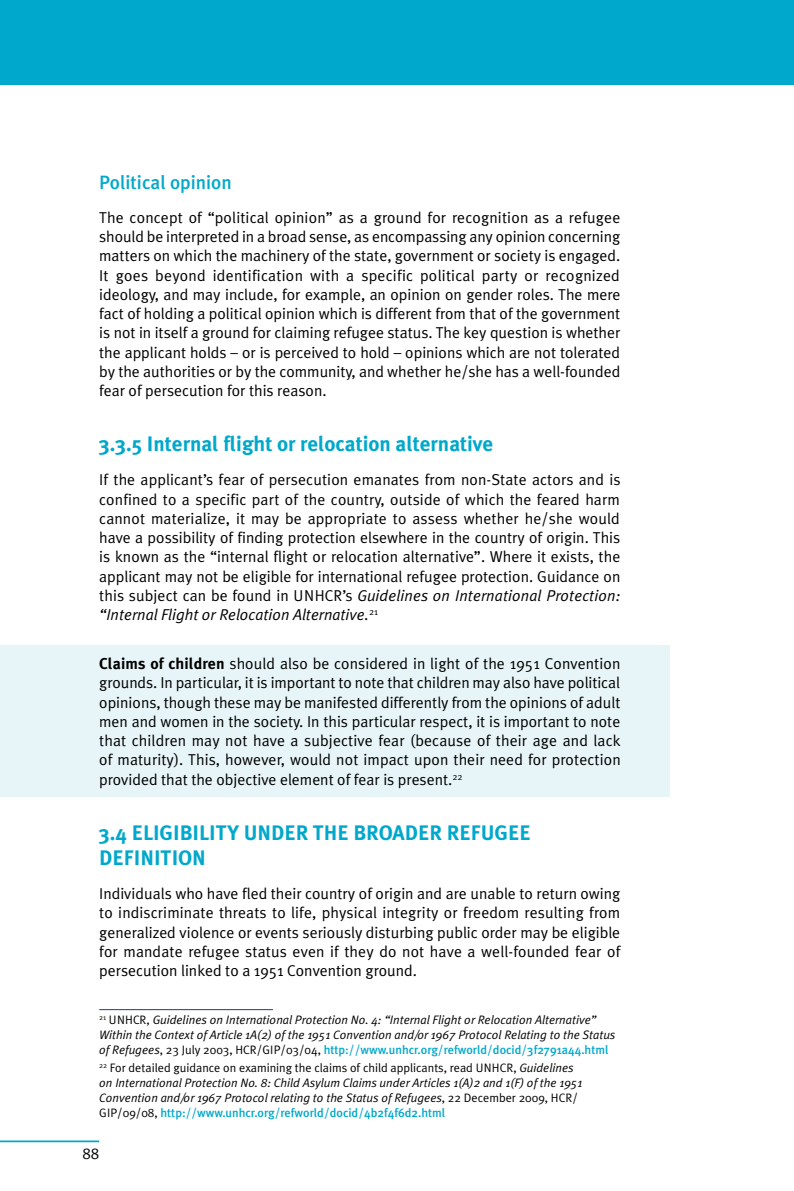
<style>
.page{position:relative;width:794px;height:1191px;background:#fff}
.page>*{position:absolute;margin:0;border:0;box-sizing:border-box;transform-origin:0 0}
.HEADING_2_CH3{font:700 21px/25.2px "Meta Plus";color:#00a8cb}
.Heading_2_-_ch3{font:700 21px "Meta Plus";color:#00a8cb}
.Subheading_-_ch3{font:500 19.25px "Meta Plus";color:#00a8cb}
.Body{font:15.75px/19.2px "Meta Plus Normal";color:#000;text-align:justify}
.Box_title{font:15.75px/19.2px "Meta Plus Normal";color:#000;text-align:justify}
.Footnotes_-_ch1{font:italic 12.25px/14.7px "Meta Plus Normal";color:#000}
.s1{font-style:italic}
.s2{font-family:"Meta Plus";font-weight:700}
.s3{font-style:normal}
.s4{font-family:"Meta Plus";font-weight:500;font-style:normal;color:#00a8cb}
</style>
<div class="page">
<hr style="left:0;top:1140px;width:99px;height:2px;background:#00a8cb">
<div style="left:0;top:0;width:794px;height:84px;background:#00a8cb"></div>
<div style="left:0;top:645px;width:670px;height:151px;background:#e7f5f8"></div>
<hr style="left:99px;top:1009px;width:174px;height:1px;background:#21368b">
<p class="Subheading_-_ch3" style="left:99px;top:171px;width:134px">Political opinion</p>
<p class="Body" style="left:99px;top:208px;width:523px">The concept of “political opinion” as a ground for recognition as a refugee should be interpreted in a broad sense, as encompassing any opinion concerning matters on which the machinery of the state, government or society is engaged.<br>It goes beyond identification with a specific political party or recognized ideology, and may include, for example, an opinion on gender roles. The mere fact of holding a political opinion which is different from that of the government is not in itself a ground for claiming refugee status. The key question is whether the applicant holds – or is perceived to hold – opinions which are not tolerated by the authorities or by the community, and whether he/she has a well-founded fear of persecution for this reason.</p>
<p class="Heading_2_-_ch3" style="left:99px;top:432px;width:395px">3.3.5 Internal flight or relocation alternative</p>
<p class="Body" style="left:99px;top:470px;width:523px">If the applicant’s fear of persecution emanates from non-State actors and is confined to a specific part of the country, outside of which the feared harm cannot materialize, it may be appropriate to assess whether he/she would have a possibility of finding protection elsewhere in the country of origin. This is known as the “internal flight or relocation alternative”. Where it exists, the applicant may not be eligible for international refugee protection. Guidance on this subject can be found in UNHCR’s <span class="s1">Guidelines on International Protection: “Internal Flight or Relocation Alternative.</span><sup>21</sup></p>
<p class="Box_title" style="left:99px;top:654px;width:523px"><span class="s2">Claims of children</span> should also be considered in light of the 1951 Convention grounds. In particular, it is important to note that children may also have political opinions, though these may be manifested differently from the opinions of adult men and women in the society. In this particular respect, it is important to note that children may not have a subjective fear (because of their age and lack of maturity). This, however, would not impact upon their need for protection provided that the objective element of fear is present.<sup>22</sup></p>
<p class="HEADING_2_CH3" style="left:99px;top:819px;width:433px">3.4 ELIGIBILITY UNDER THE BROADER REFUGEE<br>DEFINITION</p>
<p class="Body" style="left:99px;top:883px;width:522px">Individuals who have fled their country of origin and are unable to return owing to indiscriminate threats to life, physical integrity or freedom resulting from generalized violence or events seriously disturbing public order may be eligible for mandate refugee status even if they do not have a well-founded fear of persecution linked to a 1951 Convention ground.</p>
<p class="Footnotes_-_ch1" style="left:99px;top:1012px;width:517px"><sup>21</sup> <span class="s3">UNHCR,</span> Guidelines on International Protection No. 4: “Internal Flight or Relocation Alternative”<br>Within the Context of Article 1A(2) of the 1951 Convention and/or 1967 Protocol Relating to the Status of Refugees<span class="s3">, 23 July 2003, HCR/GIP/03/04,</span> <span class="s4">http://www.unhcr.org/refworld/docid/3f2791a44.html</span></p>
<p class="Footnotes_-_ch1" style="left:99px;top:1060px;width:485px"><sup>22</sup> <span class="s3">For detailed guidance on examining the claims of child applicants, read UNHCR,</span> Guidelines on International Protection No. 8: Child Asylum Claims under Articles 1(A)2 and 1(F) of the 1951<br>Convention and/or 1967 Protocol relating to the Status of Refugees<span class="s3">, 22 December 2009, HCR/ GIP/09/08,</span> <span class="s4">http://www.unhcr.org/refworld/docid/4b2f4f6d2.html</span></p>
<p class="Body" style="left:82px;top:1144px;width:18px">88</p>
</div>
